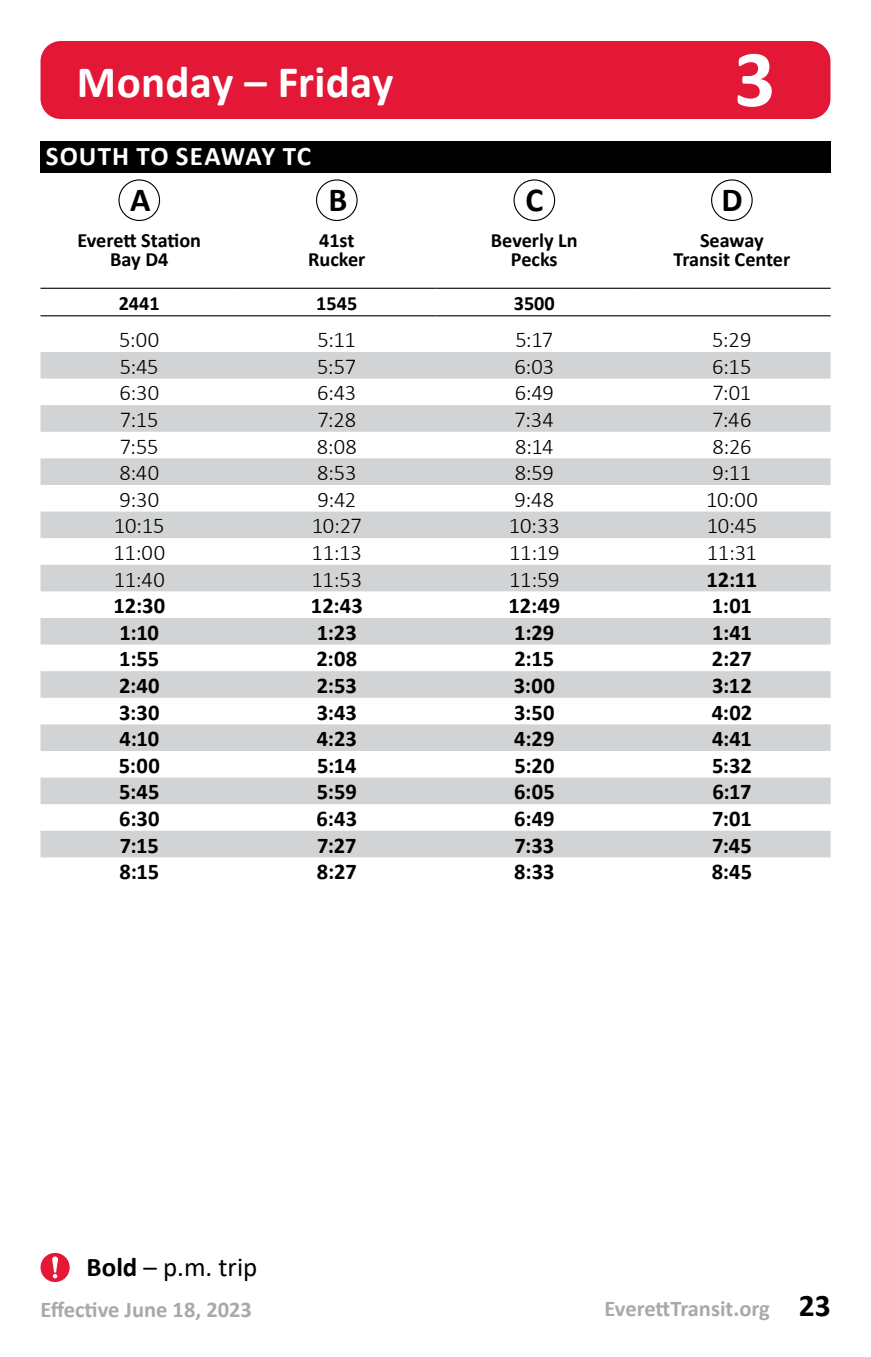
<style>
.page{position:relative;width:871px;height:1357px;background:#fff}
.page>*{position:absolute;margin:0;border:0;box-sizing:border-box;transform-origin:0 0}
.t1{font:700 81px "Calibri";color:#fff}
.t2{font:700 45px "Calibri";letter-spacing:.005em;color:#fff}
.t3{font:700 33.75px "Calibri";color:#000}
.t4{font:700 31.5px "Calibri";color:#000}
.t5{font:700 27px "Calibri";letter-spacing:.035em;color:#fff}
.t6{font:27px "Calibri";color:#000}
.t7{font:700 22.5px "Calibri";color:#000}
.t8{font:300 22.5px "Calibri";letter-spacing:-.01em;color:#000}
.t9{font:700 22.5px "Calibri";color:#a7a9ac}
.t10{font:700 20.25px/19.1px "Calibri";color:#000;text-align:center}
.s1{font-weight:700}
</style>
<div class="page">
<div style="left:40px;top:41px;width:790px;height:78px;background:#e31837;border-radius:20px"></div>
<div style="left:40px;top:141px;width:790px;height:32px;background:#000"></div>
<hr style="left:40px;top:288px;width:198px;height:1px;background:#000">
<hr style="left:238px;top:288px;width:197px;height:1px;background:#000">
<hr style="left:435px;top:288px;width:198px;height:1px;background:#000">
<hr style="left:633px;top:288px;width:197px;height:1px;background:#000">
<hr style="left:40px;top:315px;width:198px;height:1px;background:#000">
<hr style="left:238px;top:315px;width:197px;height:1px;background:#000">
<hr style="left:435px;top:315px;width:198px;height:1px;background:#000">
<hr style="left:633px;top:315px;width:197px;height:1px;background:#000">
<div style="left:118px;top:179px;width:42px;height:42px;border:1px solid #000;border-radius:50%"></div>
<div style="left:316px;top:179px;width:42px;height:42px;border:1px solid #000;border-radius:50%"></div>
<div style="left:513px;top:179px;width:42px;height:42px;border:1px solid #000;border-radius:50%"></div>
<div style="left:711px;top:179px;width:41px;height:42px;border:1px solid #000;border-radius:50%"></div>
<svg style="left:40px;top:352px;width:790px;height:505px;fill:#d1d3d4"></svg>
<div style="left:40px;top:1253px;width:30px;height:29px;background:#e31837;border-radius:50%"></div>
<svg style="left:52px;top:1256px;width:6px;height:22px"></svg>
<h2 class="t2" style="left:77px;top:50px;width:318px">Monday – Friday</h2>
<h1 class="t1" style="left:734px;top:22px;width:43px">3</h1>
<p class="t5" style="left:46px;top:137px;width:267px">SOUTH TO SEAWAY TC</p>
<h3 class="t3" style="left:130px;top:176px;width:22px">A</h3>
<h3 class="t3" style="left:328px;top:176px;width:20px">B</h3>
<h3 class="t3" style="left:526px;top:176px;width:19px">C</h3>
<h3 class="t3" style="left:721px;top:176px;width:23px">D</h3>
<p class="t10" style="left:77px;top:231px;width:125px">Everett Station<br>Bay D4</p>
<p class="t10" style="left:308px;top:231px;width:59px">41st<br>Rucker</p>
<p class="t10" style="left:491px;top:231px;width:88px">Beverly Ln<br>Pecks</p>
<p class="t10" style="left:673px;top:231px;width:118px">Seaway<br>Transit Center</p>
<p class="t10" style="left:119px;top:293px;width:43px">2441</p>
<p class="t10" style="left:316px;top:293px;width:43px">1545</p>
<p class="t10" style="left:514px;top:293px;width:43px">3500</p>
<p class="t8" style="left:119px;top:326px;width:42px">5:00</p>
<p class="t8" style="left:317px;top:326px;width:40px">5:11</p>
<p class="t8" style="left:515px;top:326px;width:39px">5:17</p>
<p class="t8" style="left:712px;top:326px;width:41px">5:29</p>
<p class="t8" style="left:120px;top:352px;width:40px">5:45</p>
<p class="t8" style="left:317px;top:352px;width:40px">5:57</p>
<p class="t8" style="left:514px;top:352px;width:41px">6:03</p>
<p class="t8" style="left:712px;top:352px;width:41px">6:15</p>
<p class="t8" style="left:119px;top:379px;width:41px">6:30</p>
<p class="t8" style="left:317px;top:379px;width:41px">6:43</p>
<p class="t8" style="left:515px;top:379px;width:41px">6:49</p>
<p class="t8" style="left:712px;top:379px;width:41px">7:01</p>
<p class="t8" style="left:120px;top:405px;width:40px">7:15</p>
<p class="t8" style="left:317px;top:405px;width:40px">7:28</p>
<p class="t8" style="left:514px;top:405px;width:41px">7:34</p>
<p class="t8" style="left:712px;top:405px;width:41px">7:46</p>
<p class="t8" style="left:120px;top:432px;width:40px">7:55</p>
<p class="t8" style="left:317px;top:432px;width:42px">8:08</p>
<p class="t8" style="left:515px;top:432px;width:40px">8:14</p>
<p class="t8" style="left:712px;top:432px;width:41px">8:26</p>
<p class="t8" style="left:119px;top:459px;width:41px">8:40</p>
<p class="t8" style="left:317px;top:459px;width:41px">8:53</p>
<p class="t8" style="left:515px;top:459px;width:41px">8:59</p>
<p class="t8" style="left:712px;top:459px;width:40px">9:11</p>
<p class="t8" style="left:119px;top:485px;width:41px">9:30</p>
<p class="t8" style="left:317px;top:485px;width:40px">9:42</p>
<p class="t8" style="left:514px;top:485px;width:41px">9:48</p>
<p class="t8" style="left:706px;top:485px;width:53px">10:00</p>
<p class="t8" style="left:114px;top:512px;width:52px">10:15</p>
<p class="t8" style="left:312px;top:512px;width:52px">10:27</p>
<p class="t8" style="left:509px;top:512px;width:52px">10:33</p>
<p class="t8" style="left:706px;top:512px;width:52px">10:45</p>
<p class="t8" style="left:113px;top:538px;width:53px">11:00</p>
<p class="t8" style="left:312px;top:538px;width:52px">11:13</p>
<p class="t8" style="left:509px;top:538px;width:52px">11:19</p>
<p class="t8" style="left:707px;top:538px;width:52px">11:31</p>
<p class="t8" style="left:114px;top:565px;width:53px">11:40</p>
<p class="t8" style="left:311px;top:565px;width:52px">11:53</p>
<p class="t8" style="left:509px;top:565px;width:52px">11:59</p>
<p class="t7" style="left:706px;top:563px;width:52px">12:11</p>
<p class="t7" style="left:113px;top:590px;width:53px">12:30</p>
<p class="t7" style="left:311px;top:590px;width:53px">12:43</p>
<p class="t7" style="left:508px;top:590px;width:53px">12:49</p>
<p class="t7" style="left:712px;top:590px;width:42px">1:01</p>
<p class="t7" style="left:120px;top:616px;width:41px">1:10</p>
<p class="t7" style="left:317px;top:616px;width:42px">1:23</p>
<p class="t7" style="left:514px;top:616px;width:42px">1:29</p>
<p class="t7" style="left:712px;top:616px;width:41px">1:41</p>
<p class="t7" style="left:119px;top:643px;width:42px">1:55</p>
<p class="t7" style="left:316px;top:643px;width:42px">2:08</p>
<p class="t7" style="left:514px;top:643px;width:41px">2:15</p>
<p class="t7" style="left:712px;top:643px;width:41px">2:27</p>
<p class="t7" style="left:119px;top:669px;width:42px">2:40</p>
<p class="t7" style="left:317px;top:669px;width:42px">2:53</p>
<p class="t7" style="left:514px;top:669px;width:43px">3:00</p>
<p class="t7" style="left:712px;top:669px;width:41px">3:12</p>
<p class="t7" style="left:119px;top:696px;width:42px">3:30</p>
<p class="t7" style="left:317px;top:696px;width:42px">3:43</p>
<p class="t7" style="left:514px;top:696px;width:42px">3:50</p>
<p class="t7" style="left:712px;top:696px;width:42px">4:02</p>
<p class="t7" style="left:119px;top:723px;width:41px">4:10</p>
<p class="t7" style="left:317px;top:723px;width:42px">4:23</p>
<p class="t7" style="left:514px;top:723px;width:42px">4:29</p>
<p class="t7" style="left:712px;top:723px;width:41px">4:41</p>
<p class="t7" style="left:119px;top:749px;width:42px">5:00</p>
<p class="t7" style="left:317px;top:749px;width:41px">5:14</p>
<p class="t7" style="left:514px;top:749px;width:42px">5:20</p>
<p class="t7" style="left:712px;top:749px;width:41px">5:32</p>
<p class="t7" style="left:119px;top:776px;width:42px">5:45</p>
<p class="t7" style="left:317px;top:776px;width:41px">5:59</p>
<p class="t7" style="left:514px;top:776px;width:42px">6:05</p>
<p class="t7" style="left:712px;top:776px;width:41px">6:17</p>
<p class="t7" style="left:119px;top:802px;width:42px">6:30</p>
<p class="t7" style="left:317px;top:802px;width:42px">6:43</p>
<p class="t7" style="left:514px;top:802px;width:42px">6:49</p>
<p class="t7" style="left:712px;top:802px;width:41px">7:01</p>
<p class="t7" style="left:120px;top:829px;width:41px">7:15</p>
<p class="t7" style="left:317px;top:829px;width:41px">7:27</p>
<p class="t7" style="left:514px;top:829px;width:41px">7:33</p>
<p class="t7" style="left:712px;top:829px;width:41px">7:45</p>
<p class="t7" style="left:119px;top:856px;width:41px">8:15</p>
<p class="t7" style="left:317px;top:856px;width:42px">8:27</p>
<p class="t7" style="left:514px;top:856px;width:42px">8:33</p>
<p class="t7" style="left:711px;top:856px;width:42px">8:45</p>
<p class="t6" style="left:87px;top:1248px;width:172px"><span class="s1">Bold</span> – p.m. trip</p>
<p class="t9" style="left:40px;top:1293px;width:213px">Effective June 18, 2023</p>
<p class="t9" style="left:604px;top:1293px;width:167px">EverettTransit.org</p>
<h3 class="t4" style="left:798px;top:1284px;width:33px">23</h3>
</div>
